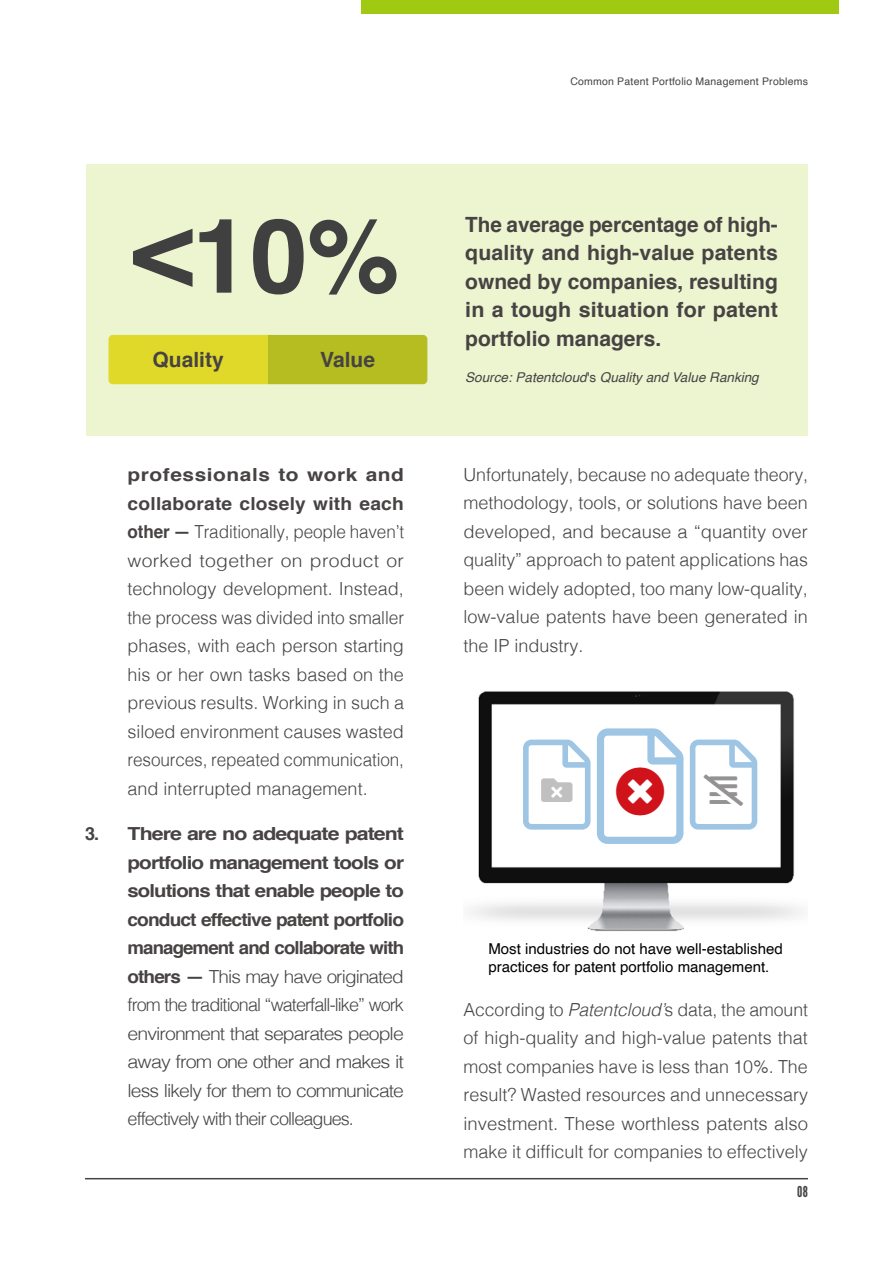
<style>
.page{position:relative;width:893px;height:1263px;background:#fff}
.page>*{position:absolute;margin:0;border:0;box-sizing:border-box;transform-origin:0 0}
.t1{font:700 103.5px "Helvetica";color:#404041}
.t2{font:700 21px/28.5px "Helvetica";color:#474343;text-align:justify}
.t3{font:300 18px/28.5px "Helvetica";color:#474343;text-align:justify}
.t4{font:300 18px/28.5px "Helvetica";color:#474343;text-align:justify;scale:.95 1}
.t5{font:300 18px/28.5px "Helvetica";color:#474343;text-align:justify;scale:1.05 1}
.t6{font:15px/18px "Helvetica";color:#000}
.t7{font:15px "League Gothic";color:#474343}
.t8{font:italic 13.5px "Helvetica";color:#474343}
.t9{font:10.5px "Helvetica";letter-spacing:.02em;color:#474343}
.s1{font-style:normal}
.s2{font-weight:700}
.s3{font-style:italic}
</style>
<div class="page">
<div style="left:361px;top:0;width:478px;height:14px;background:#a0c912"></div>
<hr style="left:85px;top:1178px;width:723px;height:1px;background:#474343">
<img style="left:470px;top:691px;width:332px;height:240px">
<div style="left:86px;top:164px;width:721px;height:272px;background:#ecf4d0"></div>
<svg style="left:108px;top:335px;width:319px;height:49px;background:#cacb25"></svg>
<svg style="left:523px;top:740px;width:67px;height:89px"></svg>
<svg style="left:597px;top:728px;width:86px;height:116px"></svg>
<svg style="left:690px;top:740px;width:67px;height:89px"></svg>
<p class="t9" style="left:570px;top:73px;width:239px">Common Patent Portfolio Management Problems</p>
<h1 class="t1" style="left:132px;top:173px;width:269px">&lt;10%</h1>
<p class="t2" style="left:465px;top:211px;width:314px">The average percentage of high&shy;quality and high-value patents owned by companies, resulting in a tough situation for patent portfolio managers.</p>
<p class="t8" style="left:465px;top:367px;width:295px">Source: Patentcloud<span class="s1">'s</span> Quality and Value Ranking</p>
<p class="t2" style="left:153px;top:346px;width:73px">Quality</p>
<p class="t2" style="left:320px;top:346px;width:56px">Value</p>
<p class="t4" style="left:128px;top:459px;width:293px"><span class="s2">professionals to work and collaborate closely with each other —</span> Traditionally, people haven’t worked together on product or technology development. Instead, the process was divided into smaller phases, with each person starting his or her own tasks based on the previous results. Working in such a siloed environment causes wasted resources, repeated communication, and interrupted management.</p>
<p class="t5" style="left:128px;top:818px;width:265px;text-indent:-43px"><span class="s2">3. There are no adequate patent portfolio management tools or solutions that enable people to conduct effective patent portfolio management and collaborate with others —</span> This may have originated from the traditional “waterfall-like” work environment that separates people away from one other and makes it less likely for them to communicate effectively with their colleagues.</p>
<p class="t3" style="left:463px;top:459px;width:346px">Unfortunately, because no adequate theory, methodology, tools, or solutions have been developed, and because a “quantity over quality” approach to patent applications has been widely adopted, too many low-quality, low-value patents have been generated in the IP industry.</p>
<p class="t6" style="left:488px;top:940px;width:296px">Most industries do not have well-established practices for patent portfolio management.</p>
<p class="t3" style="left:463px;top:994px;width:346px">According to <span class="s3">Patentcloud’</span>s data, the amount of high-quality and high-value patents that most companies have is less than 10%. The result? Wasted resources and unnecessary investment. These worthless patents also make it difficult for companies to effectively</p>
<p class="t7" style="left:797px;top:1183px;width:12px">08</p>
</div>
